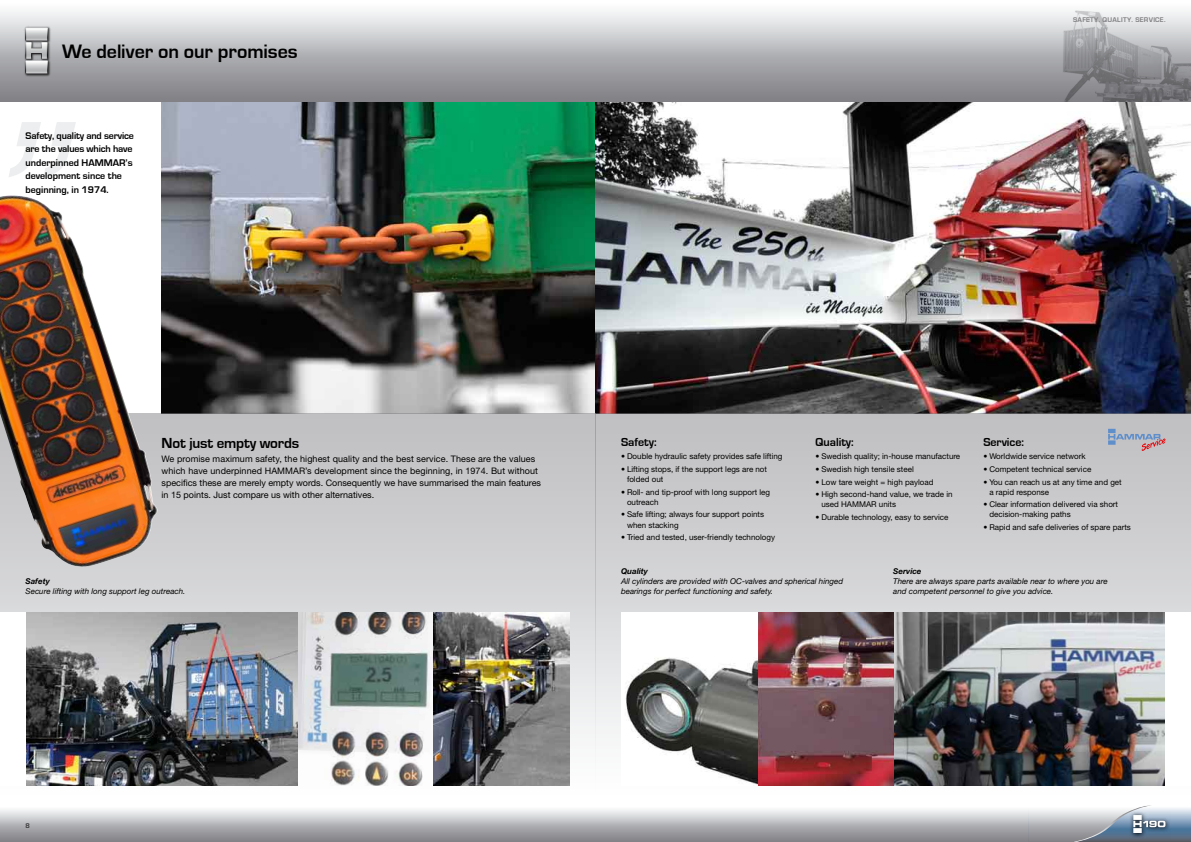
<style>
.page{position:relative;width:1191px;height:842px;background:#fff}
.page>*{position:absolute;margin:0;border:0;box-sizing:border-box;transform-origin:0 0}
.t1{font:700 20px "Eurostile";letter-spacing:-.01em;color:#000}
.t2{font:700 15px "Eurostile";letter-spacing:-.01em;color:#000}
.t3{font:700 12px "Eurostile";color:#000}
.t4{font:700 10px/13.5px "Eurostile";color:#000}
.t5{font:9px/12px "Helvetica Neue LT Std";letter-spacing:.01em;color:#000}
.t6{font:8px/10px "Helvetica Neue LT Std";color:#000}
.t7{font:italic 8px/10px "Helvetica Neue LT Std";color:#000}
.t8{font:italic 700 8px "Helvetica Neue LT Std";color:#000}
.t9{font:500 7px "Helvetica Neue LT Std";letter-spacing:.04em;color:#818084}
.t10{font:700 7px "Eurostile";letter-spacing:.04em;color:#818084}
.t11{font:500 7px "Helvetica Neue LT Std";color:#373538}
.s1{font-family:"Eurostile";font-weight:700}
</style>
<div class="page">
<img style="left:162px;top:102px;width:1029px;height:312px">
<svg style="left:595px;top:809px;width:433px;height:33px;background:#b5b6b9"></svg>
<svg style="left:1165px;top:808px;width:26px;height:34px"></svg>
<div style="left:0;top:414px;width:595px;height:391px;background:linear-gradient(to bottom,#bbbbbd,#fff)"></div>
<div style="left:595px;top:414px;width:596px;height:391px;background:linear-gradient(to bottom,#bbbbbd,#fff)"></div>
<svg style="left:0;top:809px;width:595px;height:33px;background:#b5b6b9"></svg>
<hr style="left:0;top:101px;width:595px;height:1px;background:#828185">
<div style="left:0;top:0;width:595px;height:101px;background:linear-gradient(to bottom,#fff,#78787d)"></div>
<svg style="left:595px;top:101px;width:596px;height:1px"></svg>
<div style="left:595px;top:0;width:596px;height:101px;background:linear-gradient(to bottom,#fff,#78787d)"></div>
<img style="left:23px;top:25px;width:28px;height:52px">
<svg style="left:25px;top:27px;width:23px;height:47px"></svg>
<img style="left:1061px;top:10px;width:130px;height:91px">
<img style="left:621px;top:612px;width:544px;height:173px">
<div style="left:1165px;top:612px;width:26px;height:173px;background:#fff"></div>
<svg style="left:1108px;top:429px;width:57px;height:22px"></svg>
<img style="left:26px;top:612px;width:544px;height:173px">
<div style="left:0;top:612px;width:26px;height:173px;background:#fff"></div>
<svg style="left:1165px;top:811px;width:5px;height:27px"></svg>
<svg style="left:1028px;top:805px;width:137px;height:37px"></svg>
<img style="left:0;top:195px;width:160px;height:373px">
<svg style="left:9px;top:122px;width:67px;height:55px"></svg>
<h1 class="t1" style="left:62px;top:40px;width:237px">We deliver on our promises</h1>
<p class="t4" style="left:26px;top:129px;width:110px">Safety, quality and service are the values which have underpinned HAMMAR’s development since the beginning, in 1974.</p>
<p class="t9" style="left:1073px;top:15px;width:94px"><span class="s1">SAFET</span>DOLOR IPSUM ASIMET</p>
<p class="t10" style="left:1094px;top:16px;width:19px">Y. QUALIT</p>
<p class="t10" style="left:1127px;top:16px;width:40px">Y. SERVICE.</p>
<h2 class="t2" style="left:162px;top:434px;width:139px">Not just empty words</h2>
<p class="t5" style="left:162px;top:453px;width:381px">We promise maximum safety, the highest quality and the best service. These are the values which have underpinned HAMMAR’s development since the beginning, in 1974. But without specifics these are merely empty words. Consequently we have summarised the main features in 15 points. Just compare us with other alternatives.</p>
<p class="t8" style="left:26px;top:576px;width:26px">Safety</p>
<p class="t7" style="left:26px;top:586px;width:161px">Secure lifting with long support leg outreach.</p>
<h3 class="t3" style="left:621px;top:436px;width:37px">Safety:</h3>
<p class="t6" style="left:621px;top:451px;width:163px">• Double hydraulic safety provides safe lifting</p>
<p class="t6" style="left:627px;top:464px;width:142px;text-indent:-6px">• Lifting stops, if the support legs are not folded out</p>
<p class="t6" style="left:627px;top:487px;width:145px;text-indent:-6px">• Roll- and tip-proof with long support leg outreach</p>
<p class="t6" style="left:627px;top:509px;width:139px;text-indent:-6px">• Safe lifting; always four support points when stacking</p>
<p class="t6" style="left:621px;top:532px;width:156px">• Tried and tested, user-friendly technology</p>
<h3 class="t3" style="left:815px;top:436px;width:40px">Quality:</h3>
<p class="t6" style="left:815px;top:451px;width:146px">• Swedish quality; in-house manufacture</p>
<p class="t6" style="left:815px;top:464px;width:100px">• Swedish high tensile steel</p>
<p class="t6" style="left:815px;top:477px;width:120px">• Low tare weight = high payload</p>
<p class="t6" style="left:821px;top:489px;width:133px;text-indent:-6px">• High second-hand value, we trade in used HAMMAR units</p>
<p class="t6" style="left:815px;top:512px;width:134px">• Durable technology, easy to service</p>
<h3 class="t3" style="left:983px;top:436px;width:42px">Service:</h3>
<p class="t6" style="left:983px;top:451px;width:104px">• Worldwide service network</p>
<p class="t6" style="left:983px;top:464px;width:109px">• Competent technical service</p>
<p class="t6" style="left:989px;top:477px;width:134px;text-indent:-6px">• You can reach us at any time and get a rapid response</p>
<p class="t6" style="left:989px;top:499px;width:130px;text-indent:-6px">• Clear information delivered via short decision-making paths</p>
<p class="t6" style="left:983px;top:522px;width:149px">• Rapid and safe deliveries of spare parts</p>
<p class="t8" style="left:621px;top:566px;width:28px">Quality</p>
<p class="t7" style="left:621px;top:576px;width:224px">All cylinders are provided with OC-valves and spherical hinged bearings for perfect functioning and safety.</p>
<p class="t8" style="left:893px;top:566px;width:30px">Service</p>
<p class="t7" style="left:893px;top:576px;width:216px">There are always spare parts available near to where you are and competent personnel to give you advice.</p>
<p class="t11" style="left:26px;top:821px;width:5px">8</p>
</div>
